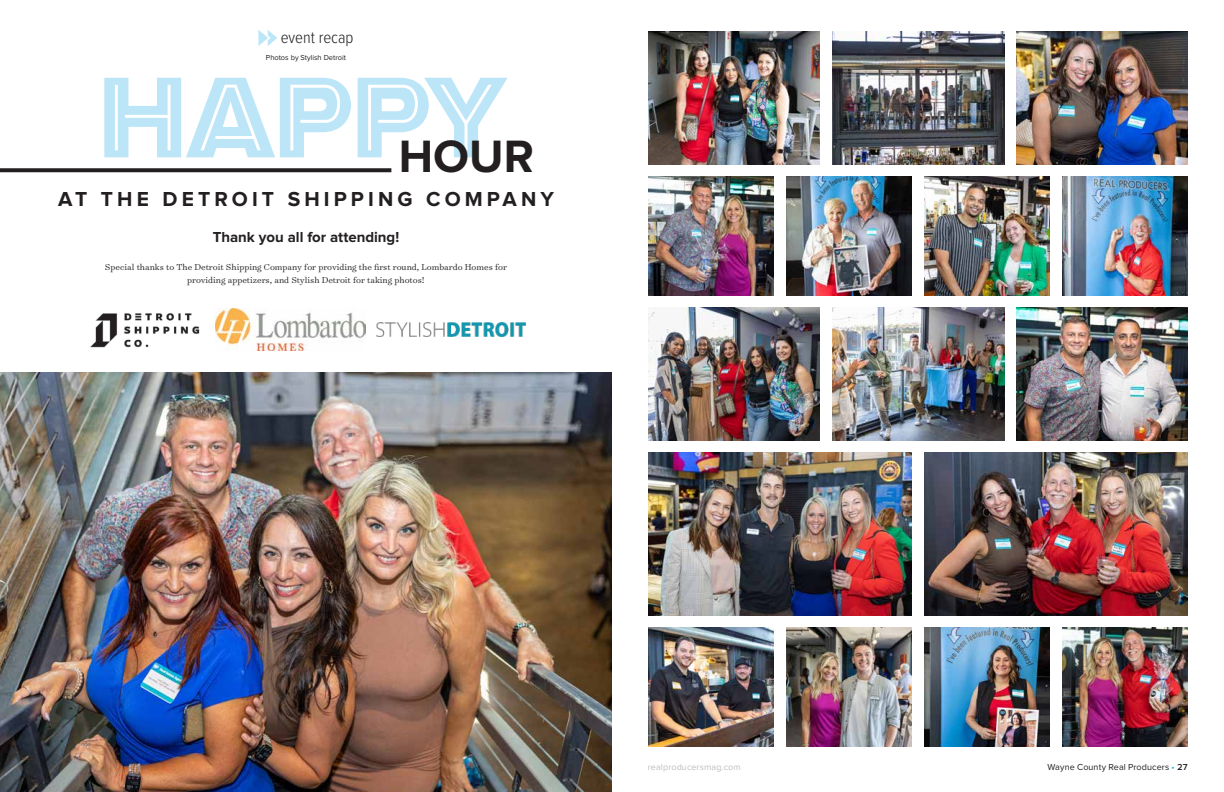
<style>
.page{position:relative;width:1224px;height:792px;background:#fff}
.page>*{position:absolute;margin:0;border:0;box-sizing:border-box;transform-origin:0 0}
.t1{font:700 47px "Proxima Nova";color:#231f20}
.t2{font:700 21px "Proxima Nova";letter-spacing:.195em;color:#231f20}
.t3{font:300 17px "Proxima Nova Cond";color:#231f20}
.t4{font:700 15px "Proxima Nova";color:#231f20}
.t5{font:300 9.8px/13px "Surveyor Text";color:#231f20;text-align:center}
.t6{font:9px "Proxima Nova";letter-spacing:.01em;color:#231f20}
.t7{font:9px "Proxima Nova";letter-spacing:.01em;color:#bcbec0}
.t8{font:7.5px "Proxima Nova";color:#231f20}
.s1{color:#19a8e0}
.s2{font-weight:600}
</style>
<div class="page">
<img style="left:0;top:373px;width:612px;height:419px">
<svg style="left:258px;top:30px;width:19px;height:16px"></svg>
<img style="left:90px;top:313px;width:110px;height:35px">
<img style="left:376px;top:323px;width:149px;height:14px">
<img style="left:216px;top:309px;width:149px;height:42px">
<svg style="left:104px;top:78px;width:247px;height:79px"></svg>
<svg style="left:358px;top:78px;width:150px;height:79px"></svg>
<svg style="left:0;top:168px;width:391px;height:4px;background:#302d2d"></svg>
<img style="left:648px;top:31px;width:172px;height:134px">
<img style="left:648px;top:308px;width:172px;height:133px">
<img style="left:832px;top:31px;width:172px;height:134px">
<img style="left:832px;top:308px;width:172px;height:133px">
<img style="left:1016px;top:31px;width:172px;height:134px">
<img style="left:1016px;top:308px;width:172px;height:133px">
<img style="left:648px;top:177px;width:126px;height:119px">
<img style="left:648px;top:628px;width:126px;height:119px">
<img style="left:786px;top:177px;width:126px;height:119px">
<img style="left:786px;top:628px;width:126px;height:119px">
<img style="left:924px;top:177px;width:126px;height:119px">
<img style="left:924px;top:628px;width:126px;height:119px">
<img style="left:1062px;top:177px;width:126px;height:119px">
<img style="left:1062px;top:628px;width:126px;height:119px">
<img style="left:648px;top:453px;width:264px;height:163px">
<img style="left:924px;top:453px;width:264px;height:163px">
<h3 class="t3" style="left:281px;top:30px;width:74px">event recap</h3>
<p class="t8" style="left:266px;top:53px;width:82px">Photos by Stylish Detroit</p>
<h1 class="t1" style="left:399px;top:135px;width:137px">HOUR</h1>
<h2 class="t2" style="left:58px;top:189px;width:497px">AT THE DETROIT SHIPPING COMPANY</h2>
<h3 class="t4" style="left:213px;top:230px;width:188px">Thank you all for attending!</h3>
<p class="t5" style="left:105px;top:260px;width:404px">Special thanks to The Detroit Shipping Company for providing the first round, Lombardo Homes for providing appetizers, and Stylish Detroit for taking photos!</p>
<p class="t7" style="left:648px;top:762px;width:94px">realproducersmag.com</p>
<p class="t6" style="left:1047px;top:762px;width:142px">Wayne County Real Producers <span class="s1">•</span> <span class="s2">27</span></p>
</div>
